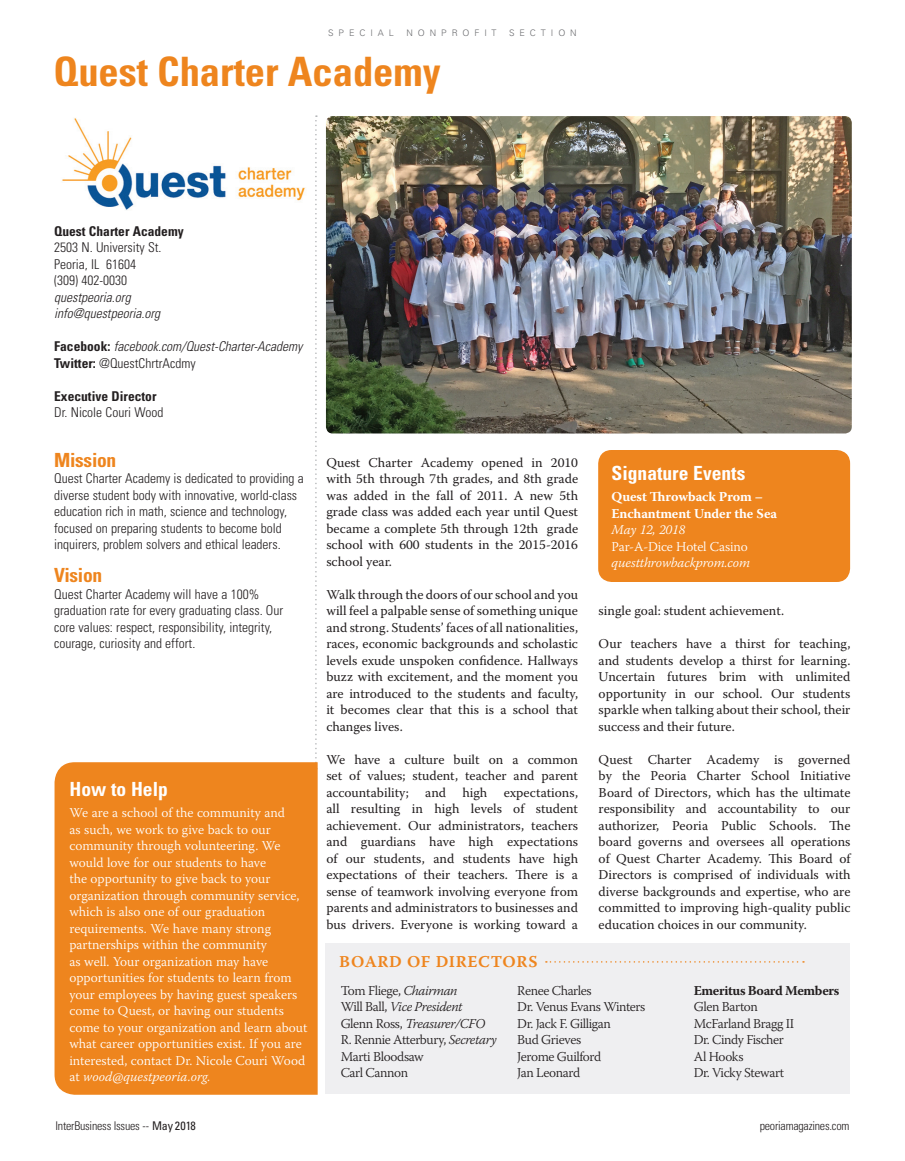
<style>
.page{position:relative;width:905px;height:1161px;background:#fff}
.page>*{position:absolute;margin:0;border:0;box-sizing:border-box;transform-origin:0 0}
.Article_Deck{font:700 condensed 40.5px "Univers";color:#ee851e}
.Article_Copy_-_No_In{font:700 condensed 19.5px "Univers";color:#fff}
.Article_Deck-2{font:700 condensed 19.5px "Univers";letter-spacing:-.015em;color:#ee851e}
.Article_Copy_-_No_In-2{font:16.5px "Warnock Pro Semibold Capt";letter-spacing:.03em;color:#ee851e}
.Warnock_Pro_-_No_Ind{font:13.5px/16.5px "Warnock Pro";color:#231f20;text-align:justify}
.Article_Copy_-_No_In-3{font:300 13.5px/16.5px "Warnock Pro";color:#fff}
.Article_Copy_-_No_In-4{font:300 condensed 13.5px/16.5px "Univers";color:#231f20}
.Warnock_Pro_-_No_Ind-2{font:300 13.5px "Warnock Pro";letter-spacing:-.03em;color:#231f20}
.Article_Copy_-_No_In-5{font:italic 300 condensed 13.5px "Univers";color:#231f20}
.Warnock_Pro_-_No_Ind-3{font:italic 300 13.5px "Warnock Pro";letter-spacing:-.03em;color:#231f20}
.Article_Copy_-_No_In-6{font:700 13.5px/16.5px "Warnock Pro";letter-spacing:-.01em;color:#fff}
.Article_Copy_-_No_In-7{font:700 condensed 13.5px "Univers";color:#231f20}
.Article_Copy_-_No_In-8{font:italic 300 13.5px "Warnock Pro";letter-spacing:-.01em;color:#fff}
.Warnock_Pro_-_No_Ind-4{font:700 13.5px "Warnock Pro";letter-spacing:-.03em;color:#231f20}
.t1{font:300 condensed 12px "Univers";letter-spacing:-.02em;color:#231f20}
.t2{font:300 9px "Univers";letter-spacing:.55em;color:#6c6d70}
.s1{font-weight:700;font-style:normal}
.s2{font-weight:700}
.s3{font-style:italic}
.s4{font-style:normal}
.s5{font-weight:400}
.s6{font-weight:900;font-stretch:normal}
</style>
<div class="page">
<svg style="left:315px;top:115px;width:2px;height:647px"></svg>
<img style="left:62px;top:118px;width:243px;height:92px">
<div style="left:55px;top:762px;width:262px;height:333px;background:#ee851e"></div>
<div style="left:598px;top:450px;width:252px;height:132px;background:#ee851e;border-radius:14px"></div>
<img style="left:326px;top:116px;width:525px;height:318px">
<div style="left:326px;top:943px;width:524px;height:151px;background:#ececee"></div>
<svg style="left:546px;top:961px;width:258px;height:2px"></svg>
<p class="t2" style="left:328px;top:28px;width:67px">SPECIAL</p>
<p class="t2" style="left:406px;top:28px;width:92px">NONPROFIT</p>
<p class="t2" style="left:509px;top:28px;width:69px">SECTION</p>
<p class="Article_Deck" style="left:54px;top:47px;width:388px">Quest Charter Academy</p>
<p class="Article_Copy_-_No_In-7" style="left:54px;top:222px;width:131px">Quest Charter Academy</p>
<p class="Article_Copy_-_No_In-4" style="left:54px;top:239px;width:109px">2503 N. University St.</p>
<p class="Article_Copy_-_No_In-4" style="left:54px;top:256px;width:83px">Peoria, IL 61604</p>
<p class="Article_Copy_-_No_In-4" style="left:54px;top:272px;width:74px">(309) 402-0030</p>
<p class="Article_Copy_-_No_In-5" style="left:54px;top:289px;width:78px">questpeoria.org</p>
<p class="Article_Copy_-_No_In-5" style="left:54px;top:305px;width:107px">info@questpeoria.org</p>
<p class="Article_Copy_-_No_In-5" style="left:54px;top:338px;width:249px"><span class="s1">Facebook:</span> facebook.com/Quest-Charter-Academy</p>
<p class="Article_Copy_-_No_In-4" style="left:54px;top:355px;width:143px"><span class="s2">Twitter:</span> @QuestChrtrAcdmy</p>
<p class="Article_Copy_-_No_In-7" style="left:54px;top:387px;width:104px">Executive Director</p>
<p class="Article_Copy_-_No_In-4" style="left:54px;top:404px;width:111px">Dr. Nicole Couri Wood</p>
<p class="Article_Deck-2" style="left:54px;top:448px;width:64px">Mission</p>
<p class="Article_Copy_-_No_In-4" style="left:54px;top:470px;width:251px">Quest Charter Academy is dedicated to providing a diverse student body with innovative, world-class education rich in math, science and technology, focused on preparing students to become bold inquirers, problem solvers and ethical leaders.</p>
<p class="Article_Deck-2" style="left:54px;top:563px;width:50px">Vision</p>
<p class="Article_Copy_-_No_In-4" style="left:54px;top:586px;width:230px">Quest Charter Academy will have a 100% graduation rate for every graduating class. Our core values: respect, responsibility, integrity, courage, curiosity and effort.</p>
<p class="Article_Copy_-_No_In" style="left:69px;top:777px;width:100px">How to Help</p>
<p class="Article_Copy_-_No_In-3" style="left:69px;top:804px;width:239px">We are a school of the community and<br>as such, we work to give back to our community through volunteering. We would love for our students to have<br>the opportunity to give back to your organization through community service, which is also one of our graduation requirements. We have many strong partnerships within the community<br>as well. Your organization may have opportunities for students to learn from your employees by having guest speakers come to Quest, or having our students come to your organization and learn about what career opportunities exist. If you are interested, contact Dr. Nicole Couri Wood at <span class="s3">wood@questpeoria.org.</span></p>
<p class="Warnock_Pro_-_No_Ind" style="left:326px;top:454px;width:253px">Quest Charter Academy opened in 2010 with 5th through 7th grades, and 8th grade was added in the fall of 2011. A new 5th grade class was added each year until Quest became a complete 5th through 12th grade school with 600 students in the 2015-2016 school year.</p>
<p class="Warnock_Pro_-_No_Ind" style="left:326px;top:586px;width:253px">Walk through the doors of our school and you will feel a palpable sense of something unique and strong. Students’ faces of all nationalities, races, economic backgrounds and scholastic levels exude unspoken confidence. Hallways buzz with excitement, and the moment you are introduced to the students and faculty, it becomes clear that this is a school that changes lives.</p>
<p class="Warnock_Pro_-_No_Ind" style="left:326px;top:751px;width:253px">We have a culture built on a common set of values; student, teacher and parent accountability; and high expectations, all resulting in high levels of student achievement. Our administrators, teachers and guardians have high expectations of our students, and students have high expectations of their teachers. There is a sense of teamwork involving everyone from parents and administrators to businesses and bus drivers. Everyone is working toward a</p>
<p class="Article_Copy_-_No_In-2" style="left:339px;top:952px;width:200px">BOARD OF DIRECTORS</p>
<p class="Article_Copy_-_No_In" style="left:611px;top:461px;width:135px">Signature Events</p>
<p class="Article_Copy_-_No_In-6" style="left:611px;top:488px;width:167px">Quest Throwback Prom –<br>Enchantment Under the Sea</p>
<p class="Article_Copy_-_No_In-8" style="left:611px;top:522px;width:75px">May 12, 2018</p>
<p class="Article_Copy_-_No_In-3" style="left:611px;top:538px;width:138px">Par-A-Dice Hotel Casino</p>
<p class="Article_Copy_-_No_In-8" style="left:611px;top:555px;width:140px">questthrowbackprom.com</p>
<p class="Warnock_Pro_-_No_Ind" style="left:598px;top:602px;width:187px">single goal: student achievement.</p>
<p class="Warnock_Pro_-_No_Ind" style="left:598px;top:635px;width:253px">Our teachers have a thirst for teaching, and students develop a thirst for learning.<br>Uncertain futures brim with unlimited opportunity in our school. Our students sparkle when talking about their school, their success and their future.</p>
<p class="Warnock_Pro_-_No_Ind" style="left:598px;top:751px;width:253px">Quest Charter Academy is governed by the Peoria Charter School Initiative Board of Directors, which has the ultimate responsibility and accountability to our authorizer, Peoria Public Schools. The board governs and oversees all operations of Quest Charter Academy. This Board of Directors is comprised of individuals with diverse backgrounds and expertise, who are committed to improving high-quality public education choices in our community.</p>
<p class="Warnock_Pro_-_No_Ind-2" style="left:340px;top:982px;width:118px">Tom Fliege, <span class="s3">Chairman</span></p>
<p class="Warnock_Pro_-_No_Ind-3" style="left:340px;top:998px;width:123px"><span class="s4">Will Ball,</span> Vice President</p>
<p class="Warnock_Pro_-_No_Ind-3" style="left:340px;top:1015px;width:146px"><span class="s4">Glenn Ross,</span> Treasurer/CFO</p>
<p class="Warnock_Pro_-_No_Ind-2" style="left:340px;top:1031px;width:157px">R. Rennie Atterbury, <span class="s3">Secretary</span></p>
<p class="Warnock_Pro_-_No_Ind-2" style="left:340px;top:1048px;width:84px">Marti Bloodsaw</p>
<p class="Warnock_Pro_-_No_Ind-2" style="left:340px;top:1064px;width:69px">Carl Cannon</p>
<p class="Warnock_Pro_-_No_Ind-2" style="left:517px;top:982px;width:76px">Renee Charles</p>
<p class="Warnock_Pro_-_No_Ind-2" style="left:517px;top:998px;width:130px">Dr. Venus Evans Winters</p>
<p class="Warnock_Pro_-_No_Ind-2" style="left:517px;top:1015px;width:95px">Dr. Jack F. Gilligan</p>
<p class="Warnock_Pro_-_No_Ind-2" style="left:517px;top:1031px;width:65px">Bud Grieves</p>
<p class="Warnock_Pro_-_No_Ind-2" style="left:517px;top:1048px;width:85px">Jerome Guilford</p>
<p class="Warnock_Pro_-_No_Ind-2" style="left:517px;top:1064px;width:64px">Jan Leonard</p>
<p class="Warnock_Pro_-_No_Ind-4" style="left:693px;top:982px;width:147px">Emeritus Board Members</p>
<p class="Warnock_Pro_-_No_Ind-2" style="left:693px;top:998px;width:66px">Glen Barton</p>
<p class="Warnock_Pro_-_No_Ind-2" style="left:693px;top:1015px;width:102px">McFarland Bragg II</p>
<p class="Warnock_Pro_-_No_Ind-2" style="left:693px;top:1031px;width:91px">Dr. Cindy Fischer</p>
<p class="Warnock_Pro_-_No_Ind-2" style="left:693px;top:1048px;width:51px">Al Hooks</p>
<p class="Warnock_Pro_-_No_Ind-2" style="left:693px;top:1064px;width:92px">Dr. Vicky Stewart</p>
<p class="t1" style="left:56px;top:1119px;width:142px">InterBusiness Issues -- <span class="s5">May 2018</span></p>
<p class="t1" style="left:759px;top:1119px;width:91px">peoriamagazines.com</p>
<p class="t1" style="left:56px;top:1119px;width:179px"><span class="s6">144</span> InterBusiness Issues -- <span class="s5">May 2018</span></p>
</div>
